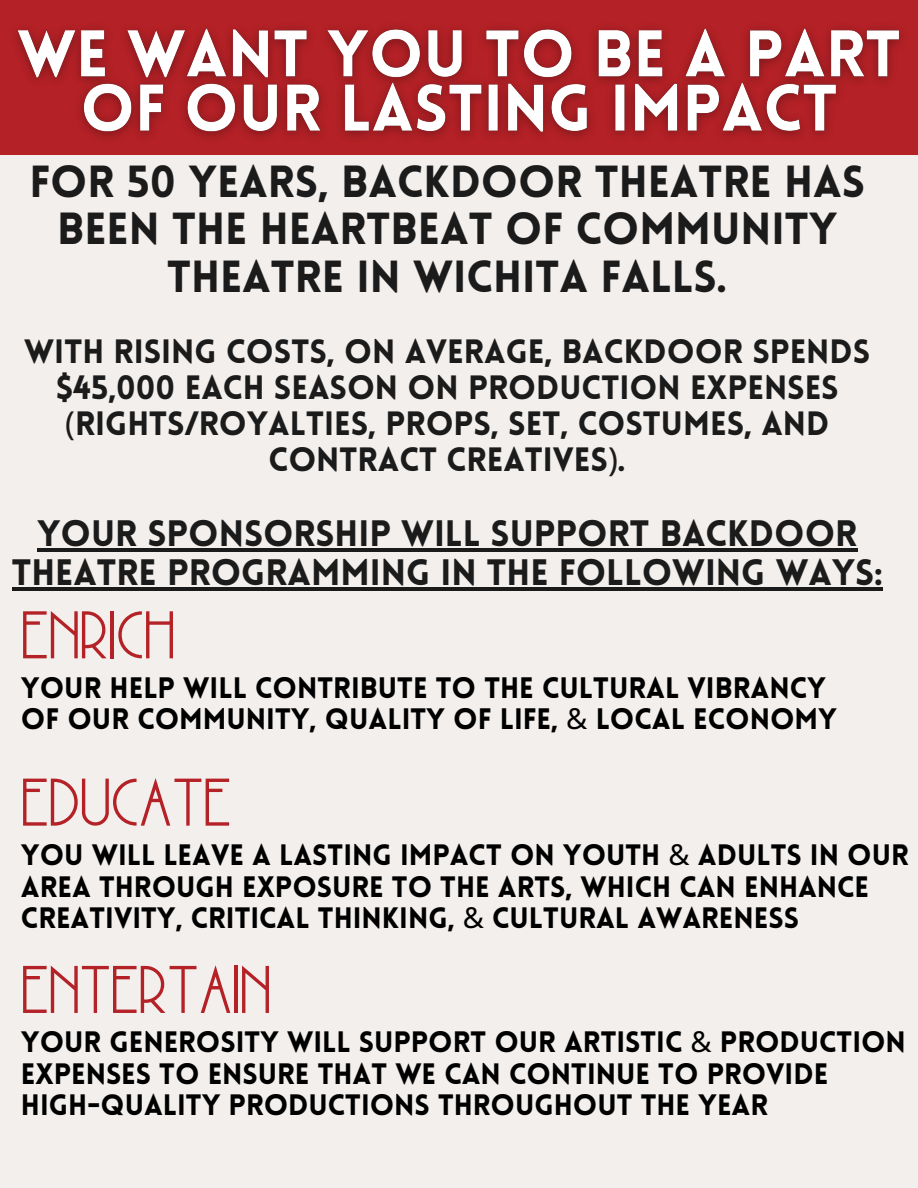
<style>
.page{position:relative;width:918px;height:1188px;background:#f2efec}
.page>*{position:absolute;margin:0;border:0;box-sizing:border-box;transform-origin:0 0}
.t1{font:72px "Metropolis";color:#b42126}
.t2{font:900 43.95px/47.2px "Lovelo";color:#1b1b1b;text-align:center}
.t3{font:900 36px/39.3px "Lovelo";color:#1b1b1b;text-align:center}
.t4{font:900 33px/36px "Lovelo";color:#1b1b1b;text-align:center}
.t5{font:900 28.95px/31.5px "Lovelo";color:#000}
.s1{font-family:"Noto Sans";font-weight:400}
</style>
<div class="page">
<div style="left:0;top:0;width:918px;height:155px;background:#b42126"></div>
<img style="left:16px;top:27px;width:886px;height:111px">
<hr style="left:37px;top:548px;width:820px;height:4px;background:#1b1b1b">
<hr style="left:12px;top:588px;width:871px;height:3px;background:#1b1b1b">
<p class="t2" style="left:29px;top:163px;width:837px">FOR 50 YEARS, BACKDOOR THEATRE HAS<br>BEEN THE HEARTBEAT OF COMMUNITY<br>THEATRE IN WICHITA FALLS.</p>
<p class="t4" style="left:24px;top:336px;width:847px">WITH RISING COSTS, ON AVERAGE, BACKDOOR SPENDS $45,000 EACH SEASON ON PRODUCTION EXPENSES <span class="s1">(</span>RIGHTS/ROYALTIES, PROPS, SET, COSTUMES, AND CONTRACT CREATIVES<span class="s1">)</span>.</p>
<p class="t3" style="left:12px;top:517px;width:872px">YOUR SPONSORSHIP WILL SUPPORT BACKDOOR<br>THEATRE PROGRAMMING IN THE FOLLOWING WAYS:</p>
<p class="t1" style="left:21px;top:598px;width:156px">ENRICH</p>
<p class="t5" style="left:21px;top:675px;width:806px">YOUR HELP WILL CONTRIBUTE TO THE CULTURAL VIBRANCY</p>
<p class="t5" style="left:21px;top:706px;width:818px">OF OUR COMMUNITY, QUALITY OF LIFE, <span class="s1">&amp;</span> LOCAL ECONOMY</p>
<p class="t1" style="left:21px;top:765px;width:212px">EDUCATE</p>
<p class="t5" style="left:21px;top:842px;width:889px">YOU WILL LEAVE A LASTING IMPACT ON YOUTH <span class="s1">&amp;</span> ADULTS IN OUR<br>AREA THROUGH EXPOSURE TO THE ARTS, WHICH CAN ENHANCE<br>CREATIVITY, CRITICAL THINKING, <span class="s1">&amp;</span> CULTURAL AWARENESS</p>
<p class="t1" style="left:21px;top:953px;width:252px">ENTERTAIN</p>
<p class="t5" style="left:21px;top:1029px;width:886px">YOUR GENEROSITY WILL SUPPORT OUR ARTISTIC <span class="s1">&amp;</span> PRODUCTION<br>EXPENSES TO ENSURE THAT WE CAN CONTINUE TO PROVIDE<br>HIGH-QUALITY PRODUCTIONS THROUGHOUT THE YEAR</p>
</div>
